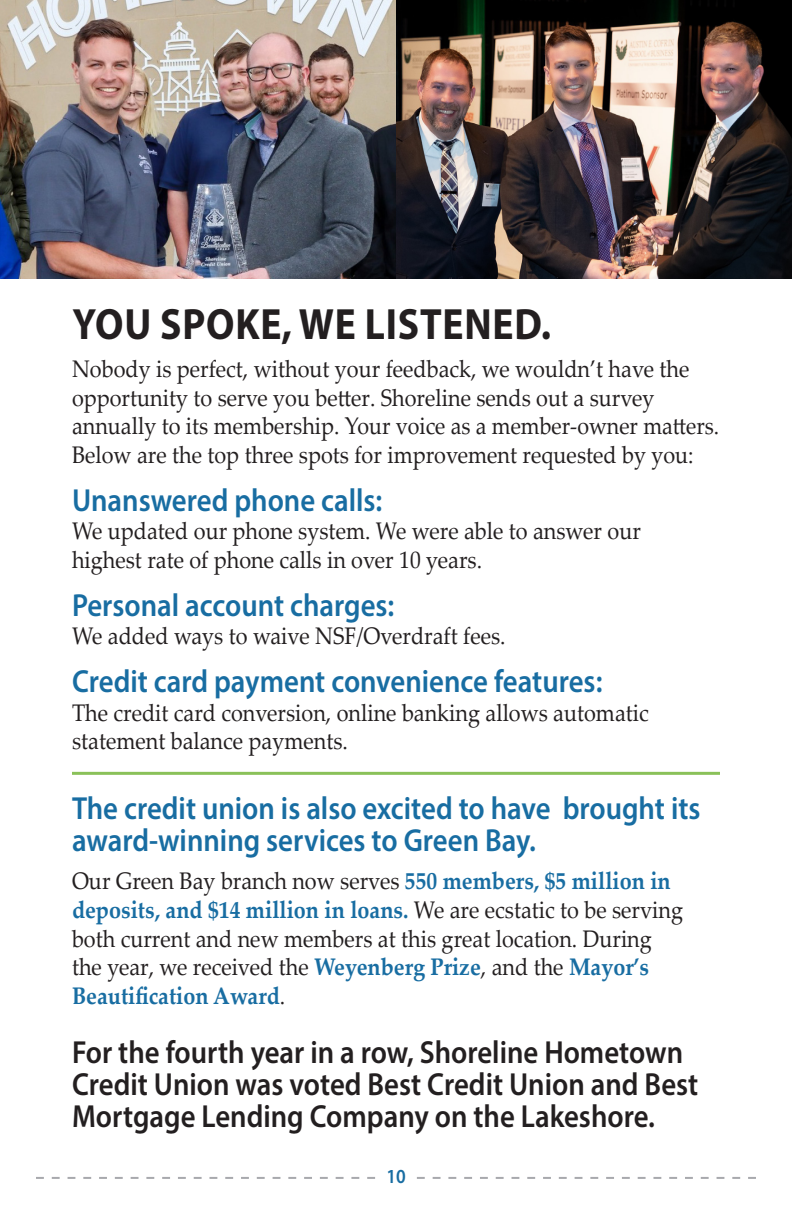
<style>
.page{position:relative;width:792px;height:1224px;background:#fff}
.page>*{position:absolute;margin:0;border:0;box-sizing:border-box;transform-origin:0 0}
.t1{font:700 44px "Myriad Pro";letter-spacing:.02em;color:#231f20;scale:.9 1}
.regular_text{font:600 32px/32px "Myriad Pro";color:#186da2;scale:.9 1}
.Highlights{font:600 32px/32px "Myriad Pro";color:#231f20;scale:.9 1}
.regular_text-2{font:24px/28.8px "Palatino Linotype";color:#231f20;scale:.9 1}
.t2{font:600 20px "Myriad Pro";color:#186da2;scale:.9 1}
.s1{font-weight:700;color:#186da2}
</style>
<div class="page">
<svg style="left:36px;top:1177px;width:339px;height:2px"></svg>
<svg style="left:417px;top:1177px;width:339px;height:2px"></svg>
<img style="left:0;top:0;width:792px;height:279px">
<hr style="left:72px;top:772px;width:648px;height:3px;background:#8ac159">
<h1 class="t1" style="left:72px;top:295px;width:534px">YOU SPOKE, WE LISTENED.</h1>
<p class="regular_text-2" style="left:72px;top:353px;width:721px">Nobody is perfect, without your feedback, we wouldn’t have the opportunity to serve you better. Shoreline sends out a survey annually to its membership. Your voice as a member-owner matters.<br>Below are the top three spots for improvement requested by you:</p>
<p class="regular_text" style="left:72px;top:483px;width:346px">Unanswered phone calls:</p>
<p class="regular_text-2" style="left:72px;top:516px;width:634px">We updated our phone system. We were able to answer our highest rate of phone calls in over 10 years.</p>
<p class="regular_text" style="left:72px;top:588px;width:360px">Personal account charges:</p>
<p class="regular_text-2" style="left:72px;top:621px;width:483px">We added ways to waive NSF/Overdraft fees.</p>
<p class="regular_text" style="left:72px;top:664px;width:591px">Credit card payment convenience features:</p>
<p class="regular_text-2" style="left:72px;top:697px;width:642px">The credit card conversion, online banking allows automatic statement balance payments.</p>
<p class="regular_text" style="left:72px;top:792px;width:700px">The credit union is also excited to have brought its award-winning services to Green Bay.</p>
<p class="regular_text-2" style="left:72px;top:866px;width:681px">Our Green Bay branch now serves <span class="s1">550 members, $5 million in deposits, and $14 million in loans.</span> We are ecstatic to be serving both current and new members at this great location. During the year, we received the <span class="s1">Weyenberg Prize</span>, and the <span class="s1">Mayor’s Beautification Award</span>.</p>
<p class="Highlights" style="left:72px;top:1036px;width:697px">For the fourth year in a row, Shoreline Hometown<br>Credit Union was voted Best Credit Union and Best<br>Mortgage Lending Company on the Lakeshore.</p>
<p class="t2" style="left:386px;top:1163px;width:23px">10</p>
</div>
